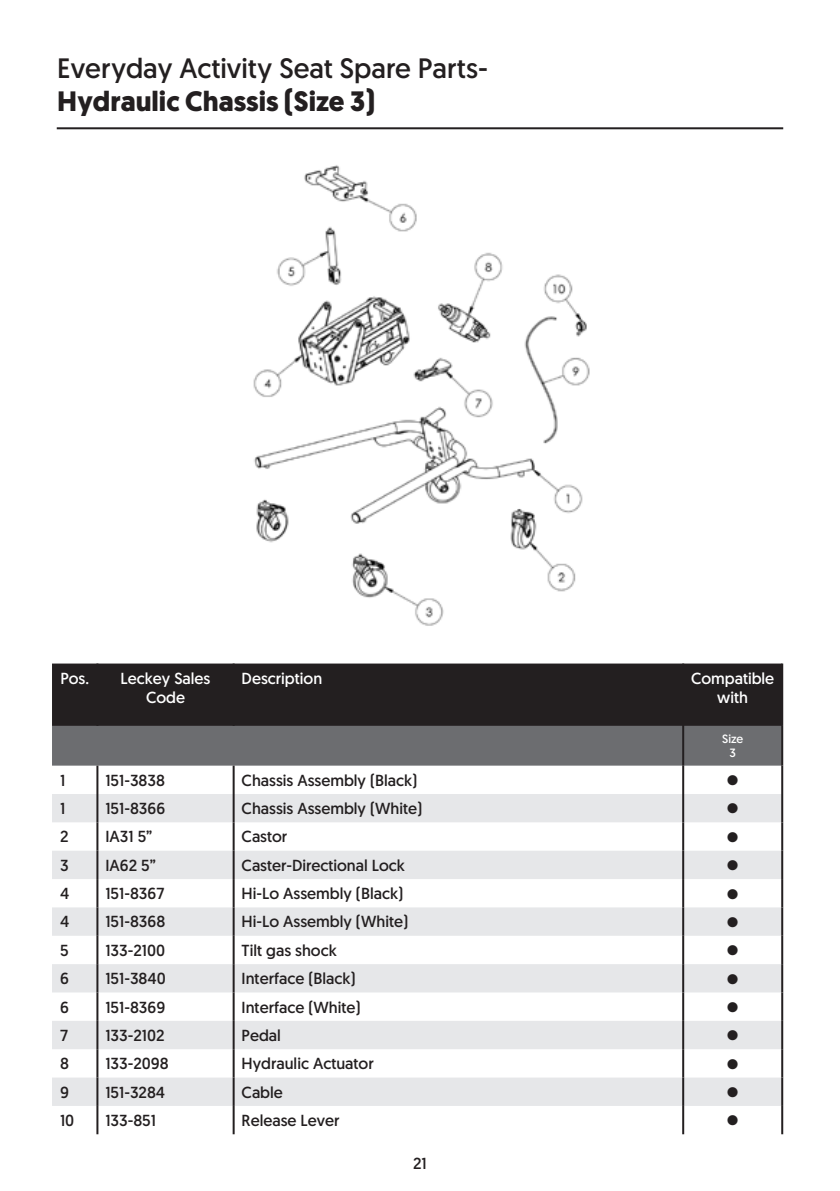
<style>
.page{position:relative;width:840px;height:1191px;background:#fff}
.page>*{position:absolute;margin:0;border:0;box-sizing:border-box;transform-origin:0 0}
.t1{font:28px "Geomanist";color:#231f20}
.t2{font:700 28px "Geomanist";color:#231f20}
.Table_Body_Text{font:16px "Geomanist";color:#231f20}
.Table_Body_Text-2{font:16px/19.2px "Geomanist";color:#fff;text-align:center}
.Table_Body_Text-3{font:14px "Zapf Dingbats ITC";color:#231f20}
.Table_Body_Text-4{font:12px "Geomanist";color:#fff}
</style>
<div class="page">
<div style="left:52px;top:663px;width:728px;height:63px;background:#231f20"></div>
<div style="left:52px;top:726px;width:728px;height:39px;background:#6c6d70"></div>
<svg style="left:52px;top:794px;width:728px;height:312px;fill:#e6e7e9"></svg>
<hr style="left:681px;top:765px;width:2px;height:29px;background:#231f20">
<hr style="left:681px;top:794px;width:2px;height:28px;background:#231f20">
<hr style="left:681px;top:822px;width:2px;height:28px;background:#231f20">
<hr style="left:681px;top:850px;width:2px;height:29px;background:#231f20">
<hr style="left:681px;top:879px;width:2px;height:28px;background:#231f20">
<hr style="left:681px;top:907px;width:2px;height:28px;background:#231f20">
<hr style="left:681px;top:935px;width:2px;height:29px;background:#231f20">
<hr style="left:681px;top:964px;width:2px;height:28px;background:#231f20">
<hr style="left:681px;top:992px;width:2px;height:28px;background:#231f20">
<hr style="left:681px;top:1020px;width:2px;height:29px;background:#231f20">
<hr style="left:681px;top:1049px;width:2px;height:28px;background:#231f20">
<hr style="left:681px;top:1077px;width:2px;height:29px;background:#231f20">
<hr style="left:681px;top:1106px;width:2px;height:28px;background:#231f20">
<hr style="left:780px;top:726px;width:2px;height:39px;background:#231f20">
<hr style="left:232px;top:663px;width:2px;height:63px;background:#231f20">
<hr style="left:681px;top:663px;width:2px;height:63px;background:#231f20">
<hr style="left:780px;top:663px;width:2px;height:63px;background:#231f20">
<hr style="left:780px;top:765px;width:2px;height:29px;background:#231f20">
<hr style="left:780px;top:794px;width:2px;height:28px;background:#231f20">
<hr style="left:780px;top:822px;width:2px;height:28px;background:#231f20">
<hr style="left:780px;top:850px;width:2px;height:29px;background:#231f20">
<hr style="left:780px;top:879px;width:2px;height:28px;background:#231f20">
<hr style="left:780px;top:907px;width:2px;height:28px;background:#231f20">
<hr style="left:780px;top:935px;width:2px;height:29px;background:#231f20">
<hr style="left:780px;top:964px;width:2px;height:28px;background:#231f20">
<hr style="left:780px;top:992px;width:2px;height:28px;background:#231f20">
<hr style="left:780px;top:1020px;width:2px;height:29px;background:#231f20">
<hr style="left:780px;top:1049px;width:2px;height:28px;background:#231f20">
<hr style="left:780px;top:1077px;width:2px;height:29px;background:#231f20">
<hr style="left:780px;top:1106px;width:2px;height:28px;background:#231f20">
<hr style="left:96px;top:663px;width:2px;height:63px;background:#231f20">
<hr style="left:681px;top:726px;width:2px;height:39px;background:#231f20">
<hr style="left:96px;top:765px;width:2px;height:29px;background:#231f20">
<hr style="left:96px;top:794px;width:2px;height:28px;background:#231f20">
<hr style="left:96px;top:822px;width:2px;height:28px;background:#231f20">
<hr style="left:96px;top:850px;width:2px;height:29px;background:#231f20">
<hr style="left:96px;top:879px;width:2px;height:28px;background:#231f20">
<hr style="left:96px;top:907px;width:2px;height:28px;background:#231f20">
<hr style="left:96px;top:935px;width:2px;height:29px;background:#231f20">
<hr style="left:96px;top:964px;width:2px;height:28px;background:#231f20">
<hr style="left:96px;top:992px;width:2px;height:28px;background:#231f20">
<hr style="left:96px;top:1020px;width:2px;height:29px;background:#231f20">
<hr style="left:96px;top:1049px;width:2px;height:28px;background:#231f20">
<hr style="left:96px;top:1077px;width:2px;height:29px;background:#231f20">
<hr style="left:96px;top:1106px;width:2px;height:28px;background:#231f20">
<hr style="left:232px;top:765px;width:2px;height:29px;background:#231f20">
<hr style="left:232px;top:794px;width:2px;height:28px;background:#231f20">
<hr style="left:232px;top:822px;width:2px;height:28px;background:#231f20">
<hr style="left:232px;top:850px;width:2px;height:29px;background:#231f20">
<hr style="left:232px;top:879px;width:2px;height:28px;background:#231f20">
<hr style="left:232px;top:907px;width:2px;height:28px;background:#231f20">
<hr style="left:232px;top:935px;width:2px;height:29px;background:#231f20">
<hr style="left:232px;top:964px;width:2px;height:28px;background:#231f20">
<hr style="left:232px;top:992px;width:2px;height:28px;background:#231f20">
<hr style="left:232px;top:1020px;width:2px;height:29px;background:#231f20">
<hr style="left:232px;top:1049px;width:2px;height:28px;background:#231f20">
<hr style="left:232px;top:1077px;width:2px;height:29px;background:#231f20">
<hr style="left:232px;top:1106px;width:2px;height:28px;background:#231f20">
<hr style="left:57px;top:127px;width:725px;height:2px;background:#231f20">
<img style="left:253px;top:165px;width:337px;height:461px">
<p class="t1" style="left:57px;top:50px;width:432px">Everyday Activity Seat Spare Parts-</p>
<p class="t2" style="left:57px;top:83px;width:319px">Hydraulic Chassis (Size 3)</p>
<p class="Table_Body_Text-2" style="left:60px;top:668px;width:30px">Pos.</p>
<p class="Table_Body_Text-2" style="left:120px;top:668px;width:91px">Leckey Sales<br>Code</p>
<p class="Table_Body_Text-2" style="left:241px;top:668px;width:82px">Description</p>
<p class="Table_Body_Text-2" style="left:690px;top:668px;width:84px">Compatible</p>
<p class="Table_Body_Text-2" style="left:717px;top:687px;width:32px">with</p>
<p class="Table_Body_Text-4" style="left:721px;top:731px;width:23px">Size</p>
<p class="Table_Body_Text-4" style="left:729px;top:745px;width:8px">3</p>
<p class="Table_Body_Text" style="left:60px;top:769px;width:7px">1</p>
<p class="Table_Body_Text" style="left:105px;top:769px;width:61px">151-3838</p>
<p class="Table_Body_Text" style="left:241px;top:769px;width:177px">Chassis Assembly (Black)</p>
<p class="Table_Body_Text-3" style="left:726px;top:773px;width:13px">●</p>
<p class="Table_Body_Text" style="left:60px;top:798px;width:7px">1</p>
<p class="Table_Body_Text" style="left:105px;top:798px;width:61px">151-8366</p>
<p class="Table_Body_Text" style="left:241px;top:798px;width:182px">Chassis Assembly (White)</p>
<p class="Table_Body_Text-3" style="left:726px;top:802px;width:13px">●</p>
<p class="Table_Body_Text" style="left:60px;top:826px;width:10px">2</p>
<p class="Table_Body_Text" style="left:105px;top:826px;width:48px">IA31 5”</p>
<p class="Table_Body_Text" style="left:241px;top:826px;width:47px">Castor</p>
<p class="Table_Body_Text-3" style="left:726px;top:830px;width:13px">●</p>
<p class="Table_Body_Text" style="left:60px;top:854px;width:10px">3</p>
<p class="Table_Body_Text" style="left:105px;top:854px;width:52px">IA62 5”</p>
<p class="Table_Body_Text" style="left:241px;top:854px;width:165px">Caster-Directional Lock</p>
<p class="Table_Body_Text-3" style="left:726px;top:858px;width:13px">●</p>
<p class="Table_Body_Text" style="left:60px;top:883px;width:11px">4</p>
<p class="Table_Body_Text" style="left:105px;top:883px;width:60px">151-8367</p>
<p class="Table_Body_Text" style="left:241px;top:883px;width:163px">Hi-Lo Assembly (Black)</p>
<p class="Table_Body_Text-3" style="left:726px;top:887px;width:13px">●</p>
<p class="Table_Body_Text" style="left:60px;top:911px;width:11px">4</p>
<p class="Table_Body_Text" style="left:105px;top:911px;width:61px">151-8368</p>
<p class="Table_Body_Text" style="left:241px;top:911px;width:168px">Hi-Lo Assembly (White)</p>
<p class="Table_Body_Text-3" style="left:726px;top:915px;width:13px">●</p>
<p class="Table_Body_Text" style="left:60px;top:939px;width:10px">5</p>
<p class="Table_Body_Text" style="left:105px;top:939px;width:61px">133-2100</p>
<p class="Table_Body_Text" style="left:241px;top:939px;width:97px">Tilt gas shock</p>
<p class="Table_Body_Text-3" style="left:726px;top:944px;width:13px">●</p>
<p class="Table_Body_Text" style="left:60px;top:968px;width:10px">6</p>
<p class="Table_Body_Text" style="left:105px;top:968px;width:62px">151-3840</p>
<p class="Table_Body_Text" style="left:241px;top:968px;width:115px">Interface (Black)</p>
<p class="Table_Body_Text-3" style="left:726px;top:972px;width:13px">●</p>
<p class="Table_Body_Text" style="left:60px;top:996px;width:10px">6</p>
<p class="Table_Body_Text" style="left:105px;top:996px;width:61px">151-8369</p>
<p class="Table_Body_Text" style="left:241px;top:996px;width:120px">Interface (White)</p>
<p class="Table_Body_Text-3" style="left:726px;top:1000px;width:13px">●</p>
<p class="Table_Body_Text" style="left:60px;top:1025px;width:9px">7</p>
<p class="Table_Body_Text" style="left:105px;top:1025px;width:61px">133-2102</p>
<p class="Table_Body_Text" style="left:241px;top:1025px;width:41px">Pedal</p>
<p class="Table_Body_Text-3" style="left:726px;top:1029px;width:13px">●</p>
<p class="Table_Body_Text" style="left:60px;top:1053px;width:10px">8</p>
<p class="Table_Body_Text" style="left:105px;top:1053px;width:65px">133-2098</p>
<p class="Table_Body_Text" style="left:241px;top:1053px;width:133px">Hydraulic Actuator</p>
<p class="Table_Body_Text-3" style="left:726px;top:1057px;width:13px">●</p>
<p class="Table_Body_Text" style="left:60px;top:1081px;width:10px">9</p>
<p class="Table_Body_Text" style="left:105px;top:1081px;width:61px">151-3284</p>
<p class="Table_Body_Text" style="left:241px;top:1081px;width:43px">Cable</p>
<p class="Table_Body_Text-3" style="left:726px;top:1085px;width:13px">●</p>
<p class="Table_Body_Text" style="left:60px;top:1110px;width:16px">10</p>
<p class="Table_Body_Text" style="left:105px;top:1110px;width:52px">133-851</p>
<p class="Table_Body_Text" style="left:241px;top:1110px;width:99px">Release Lever</p>
<p class="Table_Body_Text-3" style="left:726px;top:1114px;width:13px">●</p>
<p class="Table_Body_Text" style="left:413px;top:1152px;width:15px">21</p>
</div>
